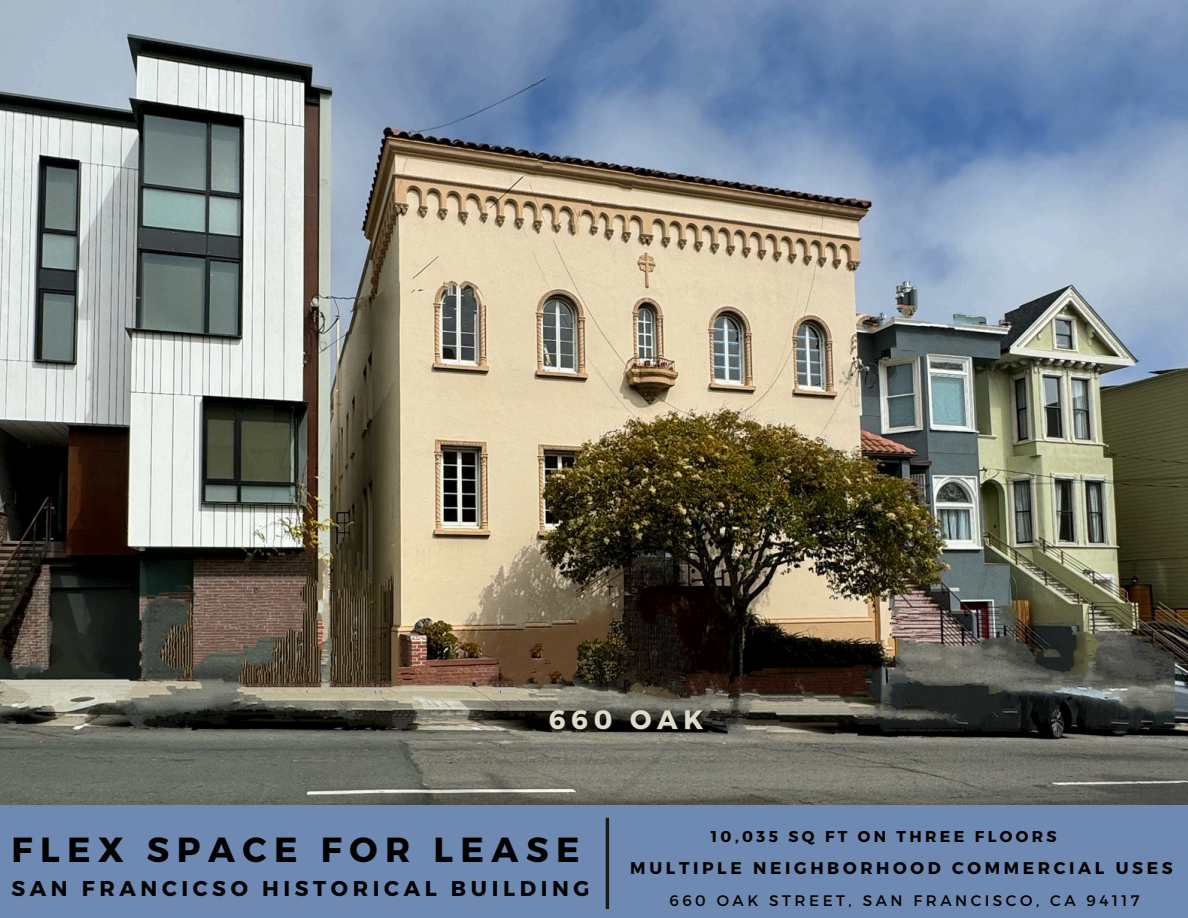
<style>
.page{position:relative;width:1188px;height:918px;background:#6e8ab3}
.page>*{position:absolute;margin:0;border:0;box-sizing:border-box;transform-origin:0 0}
.t1{font:700 34.8px "Montserrat";letter-spacing:.215em;color:#000}
.t2{font:700 26.55px "Montserrat";letter-spacing:.215em;color:#e0dccc}
.t3{font:700 21.3px "Montserrat";letter-spacing:.215em;color:#000}
.t4{font:700 16.95px "Montserrat";letter-spacing:.215em;color:#000}
.t5{font:700 15.75px "Montserrat";letter-spacing:.215em;color:#000}
.t6{font:15.3px "Montserrat";letter-spacing:.23em;color:#000}
</style>
<div class="page">
<img style="left:0;top:0;width:1188px;height:805px">
<hr style="left:606px;top:818px;width:3px;height:91px;background:#1a1a16">
<h3 class="t2" style="left:549px;top:702px;width:156px">660 OAK</h3>
<h3 class="t1" style="left:12px;top:827px;width:570px">FLEX SPACE FOR LEASE</h3>
<h3 class="t3" style="left:12px;top:874px;width:579px">SAN FRANCICSO HISTORICAL BUILDING</h3>
<h2 class="t5" style="left:711px;top:826px;width:347px">10,035 SQ FT ON THREE FLOORS</h2>
<p class="t4" style="left:630px;top:857px;width:544px">MULTIPLE NEIGHBORHOOD COMMERCIAL USES</p>
<h1 class="t6" style="left:669px;top:891px;width:472px">660 OAK STREET, SAN FRANCISCO, CA 94117</h1>
</div>
